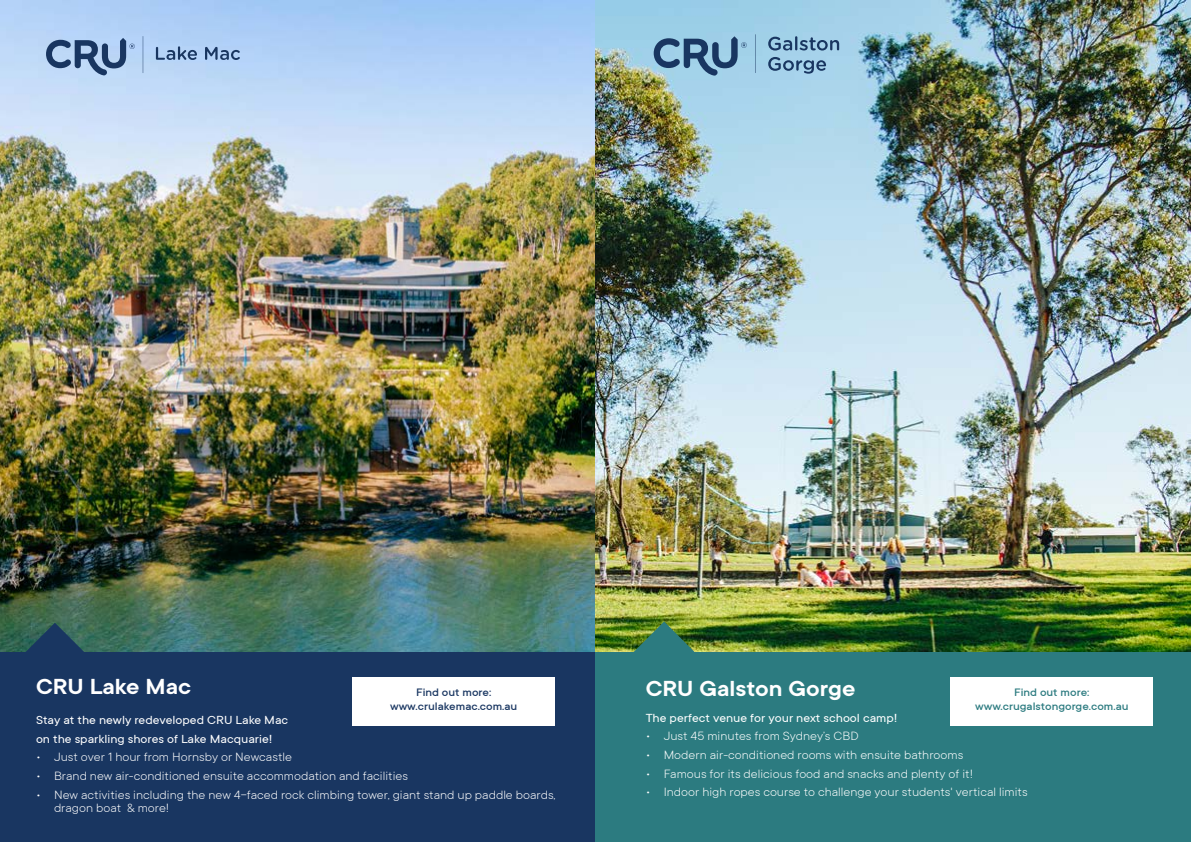
<style>
.page{position:relative;width:1191px;height:842px;background:#fff}
.page>*{position:absolute;margin:0;border:0;box-sizing:border-box;transform-origin:0 0}
.t1{font:600 24px "TT Commons";color:#fff;scale:1.09 1}
.t2{font:300 13px/13px "TT Commons";color:#fff;scale:1.09 1}
.t3{font:13px/18.7px "TT Commons";color:#fff;scale:1.09 1}
.t4{font:500 12px/13.7px "TT Commons";color:#2c7b80;text-align:center;scale:1.09 1}
.t5{font:500 12px/13.7px "TT Commons";color:#193661;text-align:center;scale:1.09 1}
</style>
<div class="page">
<img style="left:0;top:0;width:595px;height:652px">
<div style="left:0;top:652px;width:595px;height:190px;background:#193661"></div>
<svg style="left:18px;top:623px;width:74px;height:29px;background:#2c555b"></svg>
<div style="left:352px;top:677px;width:203px;height:49px;background:#fff"></div>
<img style="left:595px;top:1px;width:596px;height:651px">
<div style="left:595px;top:652px;width:596px;height:190px;background:#2c7b80"></div>
<svg style="left:627px;top:621px;width:74px;height:31px;background:#4c8047"></svg>
<svg style="left:768px;top:36px;width:71px;height:15px"></svg>
<svg style="left:768px;top:57px;width:58px;height:17px"></svg>
<svg style="left:755px;top:34px;width:1px;height:39px"></svg>
<svg style="left:653px;top:36px;width:93px;height:40px;background:#7099b7"></svg>
<svg style="left:156px;top:46px;width:41px;height:14px"></svg>
<svg style="left:205px;top:47px;width:35px;height:13px"></svg>
<svg style="left:143px;top:36px;width:1px;height:37px"></svg>
<svg style="left:46px;top:38px;width:89px;height:37px;background:#7f9bc0"></svg>
<div style="left:950px;top:677px;width:203px;height:49px;background:#fff"></div>
<h1 class="t1" style="left:36px;top:677px;width:144px">CRU Lake Mac</h1>
<p class="t5" style="left:390px;top:687px;width:118px">Find out more: www.crulakemac.com.au</p>
<p class="t3" style="left:36px;top:712px;width:233px">Stay at the newly redeveloped CRU Lake Mac on the sparkling shores of Lake Macquarie!</p>
<p class="t2" style="left:36px;top:752px;width:236px">• Just over 1 hour from Hornsby or Newcastle</p>
<p class="t2" style="left:36px;top:771px;width:343px">• Brand new air-conditioned ensuite accommodation and facilities</p>
<p class="t2" style="left:54px;top:790px;width:461px;text-indent:-18px">• New activities including the new 4-faced rock climbing tower, giant stand up paddle boards, dragon boat &amp; more!</p>
<h1 class="t1" style="left:645px;top:679px;width:194px">CRU Galston Gorge</h1>
<p class="t4" style="left:975px;top:687px;width:142px">Find out more: www.crugalstongorge.com.au</p>
<p class="t3" style="left:645px;top:710px;width:232px">The perfect venue for your next school camp!</p>
<p class="t2" style="left:645px;top:731px;width:197px">• Just 45 minutes from Sydney’s CBD</p>
<p class="t2" style="left:645px;top:750px;width:293px">• Modern air-conditioned rooms with ensuite bathrooms</p>
<p class="t2" style="left:645px;top:768px;width:302px">• Famous for its delicious food and snacks and plenty of it!</p>
<p class="t2" style="left:645px;top:787px;width:352px">• Indoor high ropes course to challenge your students' vertical limits</p>
</div>
